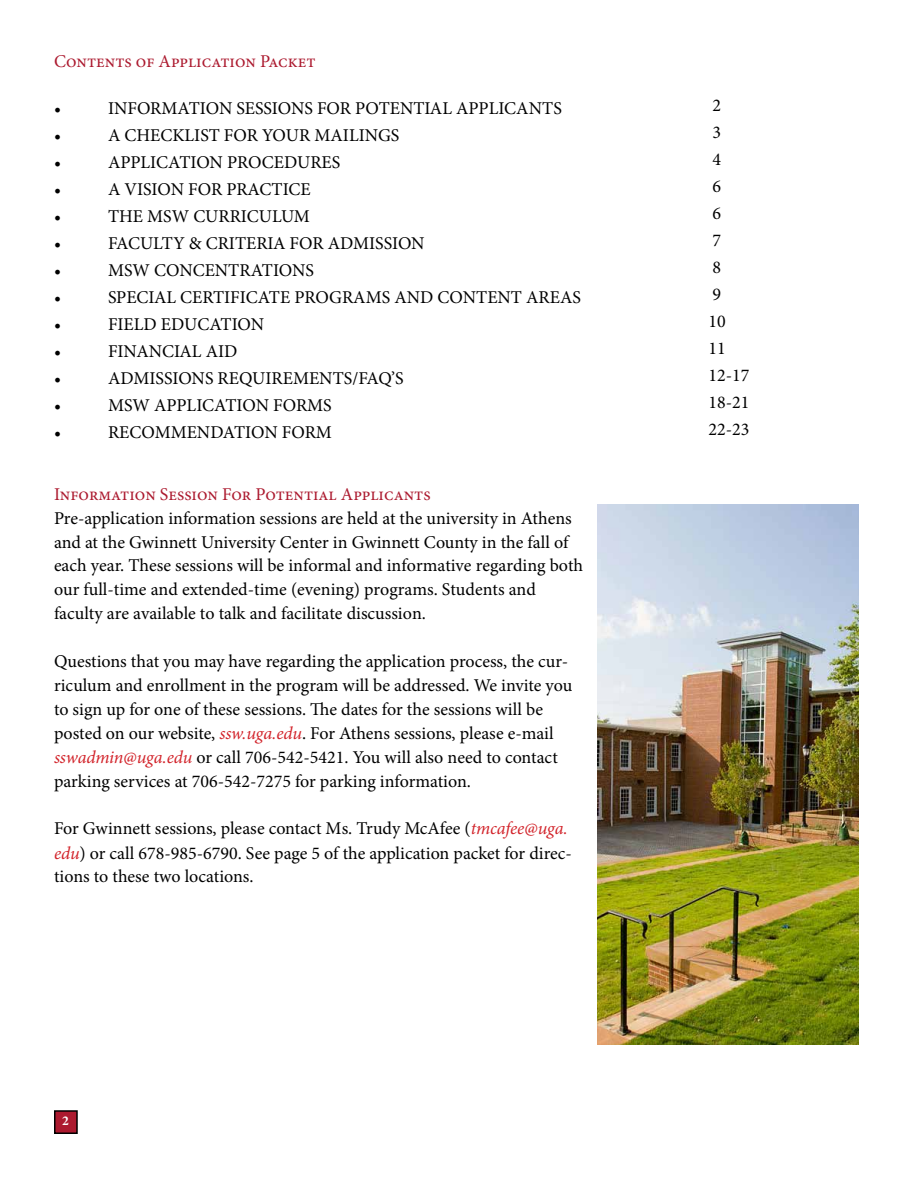
<style>
.page{position:relative;width:918px;height:1188px;background:#fff}
.page>*{position:absolute;margin:0;border:0;box-sizing:border-box;transform-origin:0 0}
.t1{font:18px/27px "Minion Pro";color:#000}
.t2{font:18px "Minion Pro";color:#ac1a2f}
.t3{font:700 13.5px "Minion Pro";color:#fff}
.s1{font-style:italic;color:#d2232a}
</style>
<div class="page">
<div style="left:55px;top:1111px;width:22px;height:22px;background:#ac1a2f"></div>
<div style="left:54px;top:1110px;width:24px;height:24px;border:2px solid #000"></div>
<img style="left:597px;top:504px;width:262px;height:540px">
<p class="t2" style="left:54px;top:49px;width:263px">Contents of Application Packet</p>
<p class="t1" style="left:54px;top:95px;width:9px">•</p>
<p class="t1" style="left:108px;top:95px;width:455px">INFORMATION SESSIONS FOR POTENTIAL APPLICANTS</p>
<p class="t1" style="left:54px;top:122px;width:9px">•</p>
<p class="t1" style="left:108px;top:122px;width:293px">A CHECKLIST FOR YOUR MAILINGS</p>
<p class="t1" style="left:54px;top:149px;width:9px">•</p>
<p class="t1" style="left:108px;top:149px;width:234px">APPLICATION PROCEDURES</p>
<p class="t1" style="left:54px;top:176px;width:9px">•</p>
<p class="t1" style="left:108px;top:176px;width:204px">A VISION FOR PRACTICE</p>
<p class="t1" style="left:54px;top:203px;width:9px">•</p>
<p class="t1" style="left:108px;top:203px;width:204px">THE MSW CURRICULUM</p>
<p class="t1" style="left:54px;top:230px;width:9px">•</p>
<p class="t1" style="left:108px;top:230px;width:318px">FACULTY &amp; CRITERIA FOR ADMISSION</p>
<p class="t1" style="left:54px;top:257px;width:9px">•</p>
<p class="t1" style="left:108px;top:257px;width:208px">MSW CONCENTRATIONS</p>
<p class="t1" style="left:54px;top:284px;width:9px">•</p>
<p class="t1" style="left:108px;top:284px;width:474px">SPECIAL CERTIFICATE PROGRAMS AND CONTENT AREAS</p>
<p class="t1" style="left:54px;top:311px;width:9px">•</p>
<p class="t1" style="left:108px;top:311px;width:158px">FIELD EDUCATION</p>
<p class="t1" style="left:54px;top:338px;width:9px">•</p>
<p class="t1" style="left:108px;top:338px;width:131px">FINANCIAL AID</p>
<p class="t1" style="left:54px;top:365px;width:9px">•</p>
<p class="t1" style="left:108px;top:365px;width:297px">ADMISSIONS REQUIREMENTS/FAQ’S</p>
<p class="t1" style="left:54px;top:392px;width:9px">•</p>
<p class="t1" style="left:108px;top:392px;width:225px">MSW APPLICATION FORMS</p>
<p class="t1" style="left:54px;top:419px;width:9px">•</p>
<p class="t1" style="left:108px;top:419px;width:225px">RECOMMENDATION FORM</p>
<p class="t2" style="left:54px;top:482px;width:378px">Information Session For Potential Applicants</p>
<p class="t1" style="left:54px;top:506px;width:531px;line-height:23.7px">Pre-application information sessions are held at the university in Athens and at the Gwinnett University Center in Gwinnett County in the fall of each year. These sessions will be informal and informative regarding both our full-time and extended-time (evening) programs. Students and faculty are available to talk and facilitate discussion.</p>
<p class="t1" style="left:54px;top:649px;width:520px;line-height:24px">Questions that you may have regarding the application process, the cur&shy;riculum and enrollment in the program will be addressed. We invite you to sign up for one of these sessions. The dates for the sessions will be posted on our website, <span class="s1">ssw.uga.edu</span>. For Athens sessions, please e-mail <span class="s1">sswadmin@uga.edu</span> or call 706-542-5421. You will also need to contact parking services at 706-542-7275 for parking information.</p>
<p class="t1" style="left:54px;top:817px;width:519px;line-height:24px">For Gwinnett sessions, please contact Ms. Trudy McAfee (<span class="s1">tmcafee@uga. edu</span>) or call 678-985-6790. See page 5 of the application packet for direc&shy;tions to these two locations.</p>
<p class="t3" style="left:62px;top:1111px;width:8px">2</p>
<p class="t1" style="left:708px;top:92px;width:42px">2<br>3<br>4<br>6<br>6<br>7<br>8<br>9<br>10<br>11<br>12-17<br>18-21<br>22-23</p>
</div>
